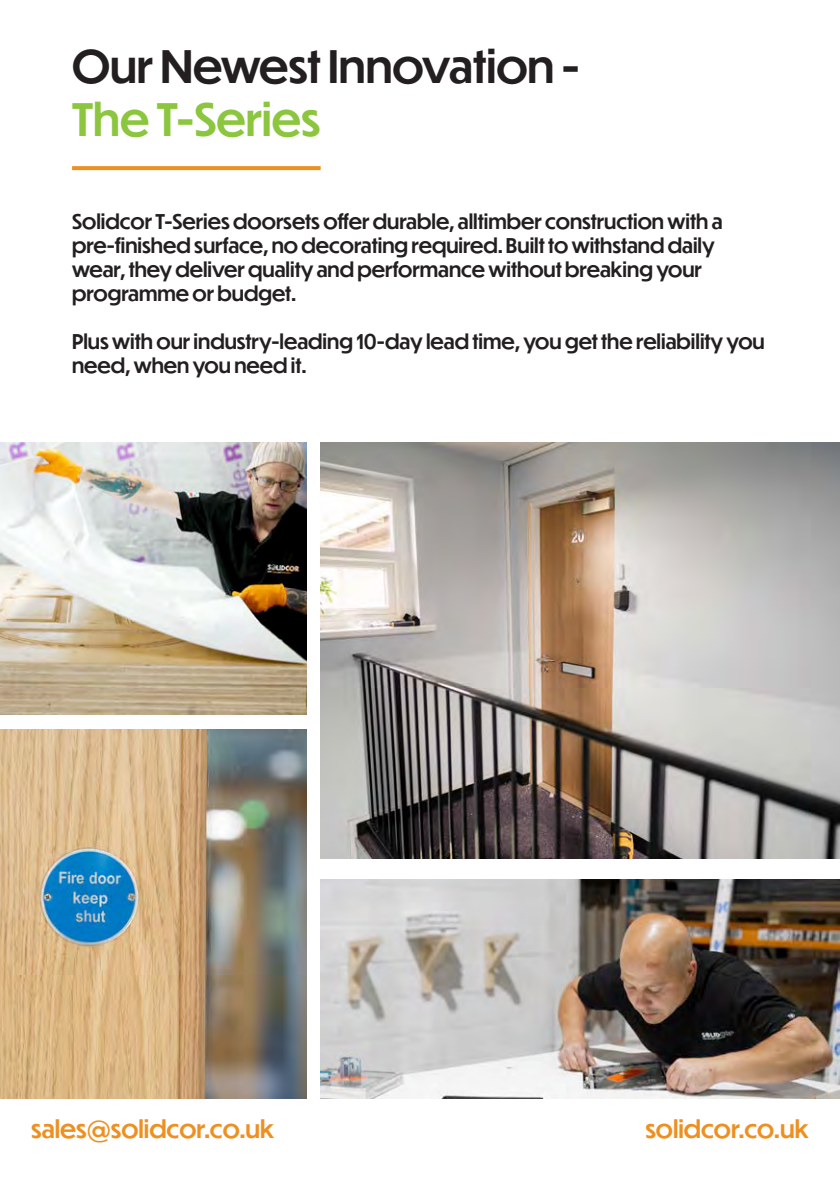
<style>
.page{position:relative;width:840px;height:1191px;background:#fff}
.page>*{position:absolute;margin:0;border:0;box-sizing:border-box;transform-origin:0 0}
.t1{font:500 44px "Dunbar Tall";color:#231f20}
.t2{font:500 44px "Dunbar Tall";color:#8bc63e}
.t3{font:500 24px "Dunbar Tall";color:#ee9021}
.t4{font:500 20px/24px "Dunbar Tall";color:#231f20}
</style>
<div class="page">
<svg style="left:72px;top:166px;width:248px;height:4px"></svg>
<img style="left:0;top:442px;width:306px;height:272px">
<img style="left:320px;top:879px;width:519px;height:219px">
<img style="left:0;top:729px;width:306px;height:369px">
<img style="left:320px;top:442px;width:519px;height:417px">
<p class="t1" style="left:72px;top:35px;width:509px">Our Newest Innovation -</p>
<p class="t2" style="left:72px;top:87px;width:250px">The T-Series</p>
<p class="t4" style="left:72px;top:209px;width:651px">Solidcor T-Series doorsets offer durable, alltimber construction with a pre-finished surface, no decorating required. Built to withstand daily wear, they deliver quality and performance without breaking your programme or budget.</p>
<p class="t4" style="left:72px;top:329px;width:693px">Plus with our industry-leading 10-day lead time, you get the reliability you need, when you need it.</p>
<p class="t3" style="left:31px;top:1111px;width:244px">sales@solidcor.co.uk</p>
<p class="t3" style="left:645px;top:1111px;width:165px">solidcor.co.uk</p>
</div>
